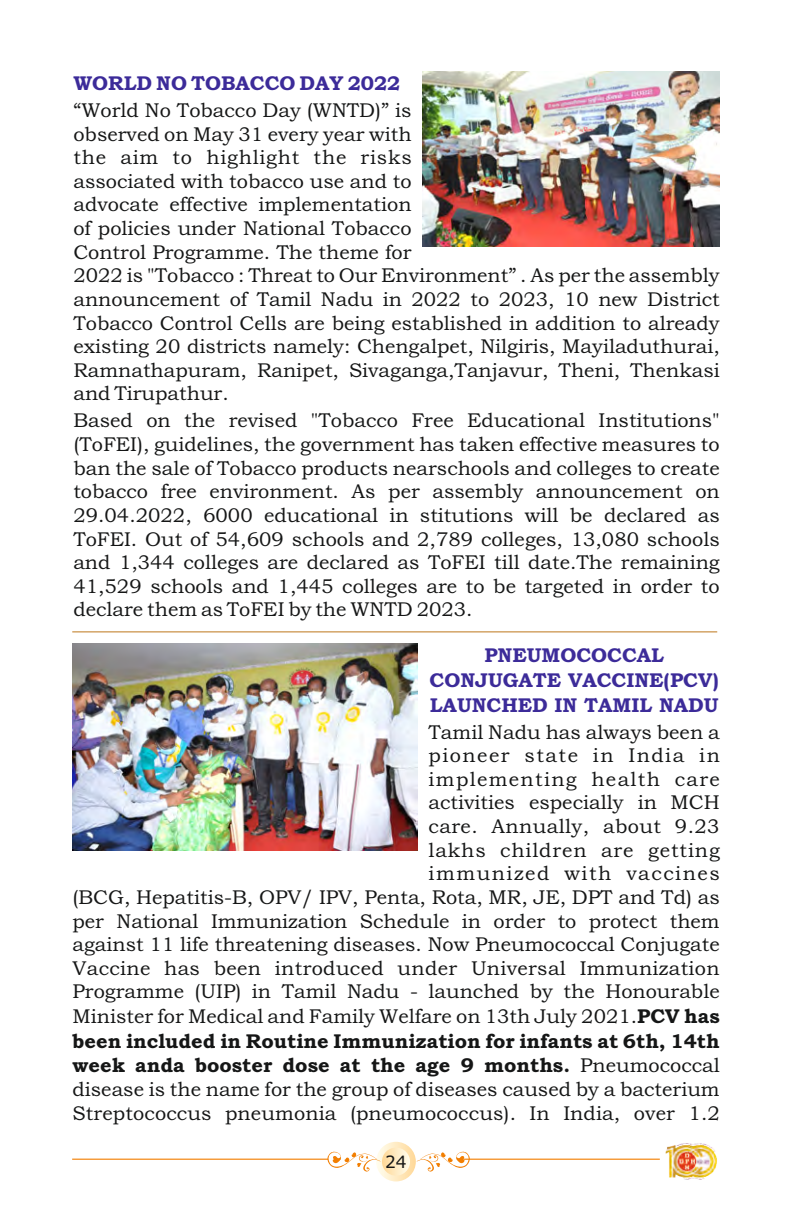
<style>
.page{position:relative;width:792px;height:1224px;background:#fff}
.page>*{position:absolute;margin:0;border:0;box-sizing:border-box;transform-origin:0 0}
.t1{font:20px/23.6px "Bookman Old Style";color:#151616}
.t2{font:700 20px/24.6px "Bookman Old Style";color:#3c2b99;text-align:center}
.t3{font:17px "Verdana";color:#151616}
.s1{font-weight:700}
</style>
<div class="page">
<img style="left:423px;top:71px;width:297px;height:175px">
<img style="left:73px;top:644px;width:344px;height:206px">
<hr style="left:72px;top:631px;width:645px;height:2px;background:#d3a467">
<svg style="left:376px;top:1142px;width:40px;height:39px"></svg>
<div style="left:382px;top:1148px;width:28px;height:28px;background:linear-gradient(to right,#ffd897,#fffbe9);border-radius:50%"></div>
<svg style="left:327px;top:1151px;width:54px;height:21px"></svg>
<svg style="left:416px;top:1151px;width:54px;height:21px"></svg>
<hr style="left:72px;top:1159px;width:256px;height:1px;background:#f27e00">
<hr style="left:464px;top:1159px;width:196px;height:1px;background:#f27e00">
<img style="left:665px;top:1143px;width:52px;height:37px">
<p class="t2" style="left:73px;top:73px;width:329px">WORLD NO TOBACCO DAY 2022</p>
<p class="t1" style="left:73px;top:100px;width:648px">“World No Tobacco Day (WNTD)” is<br>observed on May 31 every year with<br>the aim to highlight the risks<br>associated with tobacco use and to<br>advocate effective implementation<br>of policies under National Tobacco<br>Control Programme. The theme for<br>2022 is "Tobacco : Threat to Our Environment” . As per the assembly announcement of Tamil Nadu in 2022 to 2023, 10 new District Tobacco Control Cells are being established in addition to already existing 20 districts namely: Chengalpet, Nilgiris, Mayiladuthurai, Ramnathapuram, Ranipet, Sivaganga,Tanjavur, Theni, Thenkasi and Tirupathur.</p>
<p class="t1" style="left:73px;top:411px;width:648px;text-align:justify">Based on the revised "Tobacco Free Educational Institutions" (ToFEI), guidelines, the government has taken effective measures to ban the sale of Tobacco products nearschools and colleges to create tobacco free environment. As per assembly announcement on 29.04.2022, 6000 educational in stitutions will be declared as ToFEI. Out of 54,609 schools and 2,789 colleges, 13,080 schools and 1,344 colleges are declared as ToFEI till date.The remaining 41,529 schools and 1,445 colleges are to be targeted in order to declare them as ToFEI by the WNTD 2023.</p>
<p class="t2" style="left:430px;top:645px;width:291px">PNEUMOCOCCAL<br>CONJUGATE VACCINE(PCV)<br>LAUNCHED IN TAMIL NADU</p>
<p class="t1" style="left:72px;top:722px;width:649px;text-align:right">Tamil Nadu has always been a<br>pioneer state in India in<br>implementing health care<br>activities especially in MCH<br>care. Annually, about 9.23<br>lakhs children are getting<br>immunized with vaccines<br>(BCG, Hepatitis-B, OPV/ IPV, Penta, Rota, MR, JE, DPT and Td) as per National Immunization Schedule in order to protect them against 11 life threatening diseases. Now Pneumococcal Conjugate Vaccine has been introduced under Universal Immunization Programme (UIP) in Tamil Nadu - launched by the Honourable Minister for Medical and Family Welfare on 13th July 2021.<span class="s1">PCV has been included in Routine Immunization for infants at 6th, 14th week anda booster dose at the age 9 months.</span> Pneumococcal disease is the name for the group of diseases caused by a bacterium Streptococcus pneumonia (pneumococcus). In India, over 1.2</p>
<p class="t3" style="left:385px;top:1155px;width:23px">24</p>
</div>
